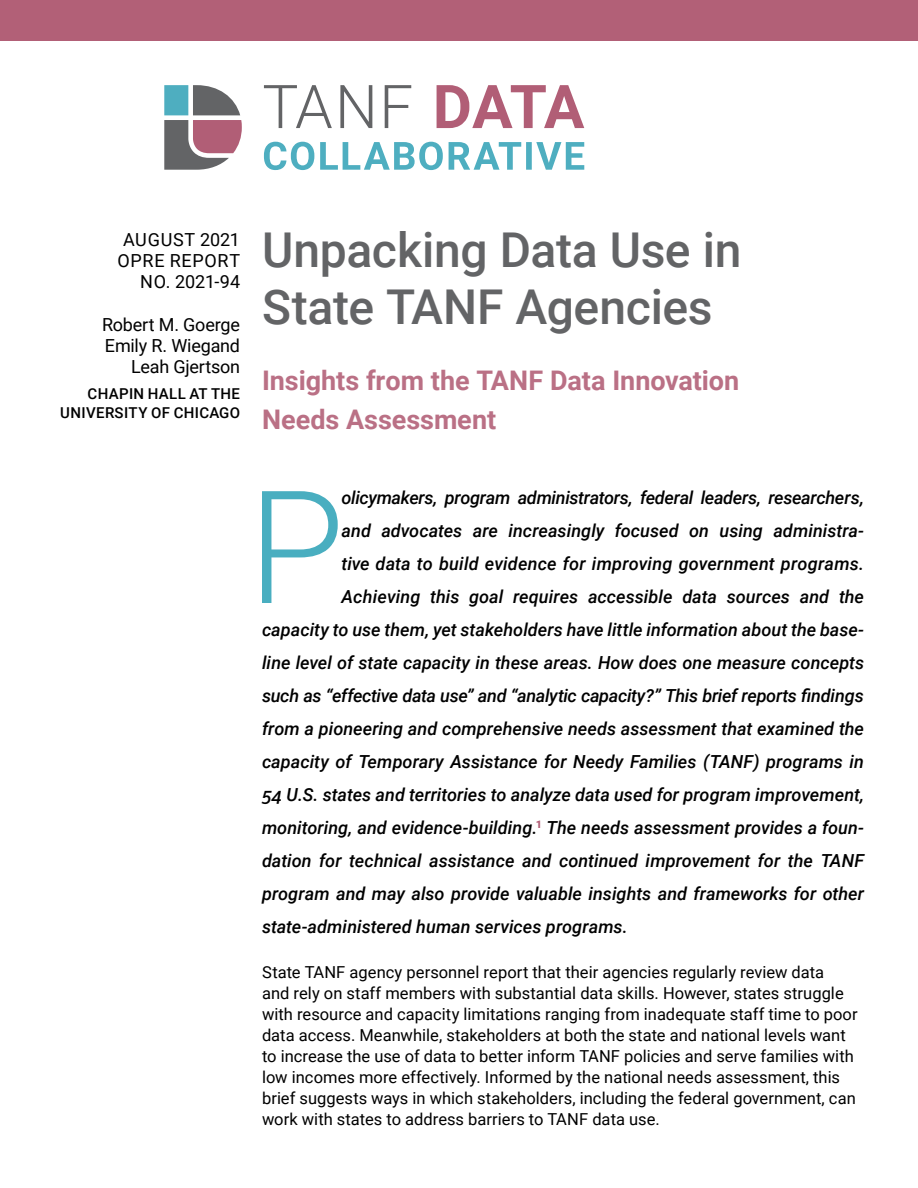
<style>
.page{position:relative;width:918px;height:1188px;background:#fff}
.page>*{position:absolute;margin:0;border:0;box-sizing:border-box;transform-origin:0 0}
.Intro_Paragraph{font:300 157.2px "Roboto";color:#49aec0}
.Brief_Title{font:500 48px/57px "Roboto";letter-spacing:-.005em;color:#636466}
.Brief_Subtitle{font:700 27px/39px "Roboto";color:#ba7085}
.Intro_Paragraph-2{font:italic 500 18px "Roboto";color:#000}
.Intro_Paragraph-3{font:italic 500 18px "Roboto";letter-spacing:-.02em;color:#000}
.Authors{font:18px "Roboto";letter-spacing:-.01em;color:#000}
.Date{font:18px/21px "Roboto";letter-spacing:.035em;color:#000;text-align:right}
.Body_Text{font:16.5px/21px "Roboto";color:#000}
.Author_affiliation{font:500 15px/19.5px "Roboto";letter-spacing:.02em;color:#000;text-align:right}
</style>
<div class="page">
<div style="left:0;top:0;width:918px;height:40px;background:#b26077"></div>
<svg style="left:164px;top:85px;width:420px;height:85px"></svg>
<p class="Date" style="left:123px;top:229px;width:118px">AUGUST 2021</p>
<p class="Date" style="left:118px;top:250px;width:124px">OPRE REPORT<br>NO. 2021-94</p>
<p class="Authors" style="left:102px;top:312px;width:140px">Robert M. Goerge</p>
<p class="Authors" style="left:105px;top:333px;width:137px">Emily R. Wiegand</p>
<p class="Authors" style="left:131px;top:354px;width:110px">Leah Gjertson</p>
<p class="Author_affiliation" style="left:60px;top:383px;width:181px">CHAPIN HALL AT THE<br>UNIVERSITY OF CHICAGO</p>
<p class="Brief_Title" style="left:262px;top:220px;width:481px">Unpacking Data Use in<br>State TANF Agencies</p>
<p class="Brief_Subtitle" style="left:262px;top:360px;width:479px">Insights from the TANF Data Innovation<br>Needs Assessment</p>
<p class="Intro_Paragraph" style="left:248px;top:437px;width:98px">P</p>
<p class="Intro_Paragraph-3" style="left:342px;top:485px;width:524px">olicymakers, program administrators, federal leaders, researchers,</p>
<p class="Intro_Paragraph-2" style="left:342px;top:518px;width:524px">and advocates are increasingly focused on using administra-</p>
<p class="Intro_Paragraph-2" style="left:342px;top:551px;width:524px">tive data to build evidence for improving government programs.</p>
<p class="Intro_Paragraph-2" style="left:342px;top:584px;width:524px">Achieving this goal requires accessible data sources and the</p>
<p class="Intro_Paragraph-2" style="left:262px;top:617px;width:604px">capacity to use them, yet stakeholders have little information about the base-</p>
<p class="Intro_Paragraph-2" style="left:262px;top:650px;width:604px">line level of state capacity in these areas. How does one measure concepts</p>
<p class="Intro_Paragraph-3" style="left:262px;top:683px;width:604px">such as “effective data use” and “analytic capacity?” This brief reports findings</p>
<p class="Intro_Paragraph-2" style="left:262px;top:716px;width:604px">from a pioneering and comprehensive needs assessment that examined the</p>
<p class="Intro_Paragraph-2" style="left:262px;top:749px;width:604px">capacity of Temporary Assistance for Needy Families (TANF) programs in</p>
<p class="Intro_Paragraph-2" style="left:262px;top:782px;width:604px">54 U.S. states and territories to analyze data used for program improvement,</p>
<p class="Intro_Paragraph-2" style="left:262px;top:815px;width:604px">monitoring, and evidence-building.<sup>1</sup> The needs assessment provides a foun-</p>
<p class="Intro_Paragraph-2" style="left:262px;top:848px;width:604px">dation for technical assistance and continued improvement for the TANF</p>
<p class="Intro_Paragraph-2" style="left:262px;top:881px;width:604px">program and may also provide valuable insights and frameworks for other</p>
<p class="Intro_Paragraph-2" style="left:262px;top:914px;width:367px">state-administered human services programs.</p>
<p class="Body_Text" style="left:262px;top:961px;width:597px">State TANF agency personnel report that their agencies regularly review data<br>and rely on staff members with substantial data skills. However, states struggle with resource and capacity limitations ranging from inadequate staff time to poor data access. Meanwhile, stakeholders at both the state and national levels want to increase the use of data to better inform TANF policies and serve families with low incomes more effectively. Informed by the national needs assessment, this brief suggests ways in which stakeholders, including the federal government, can work with states to address barriers to TANF data use.</p>
</div>
